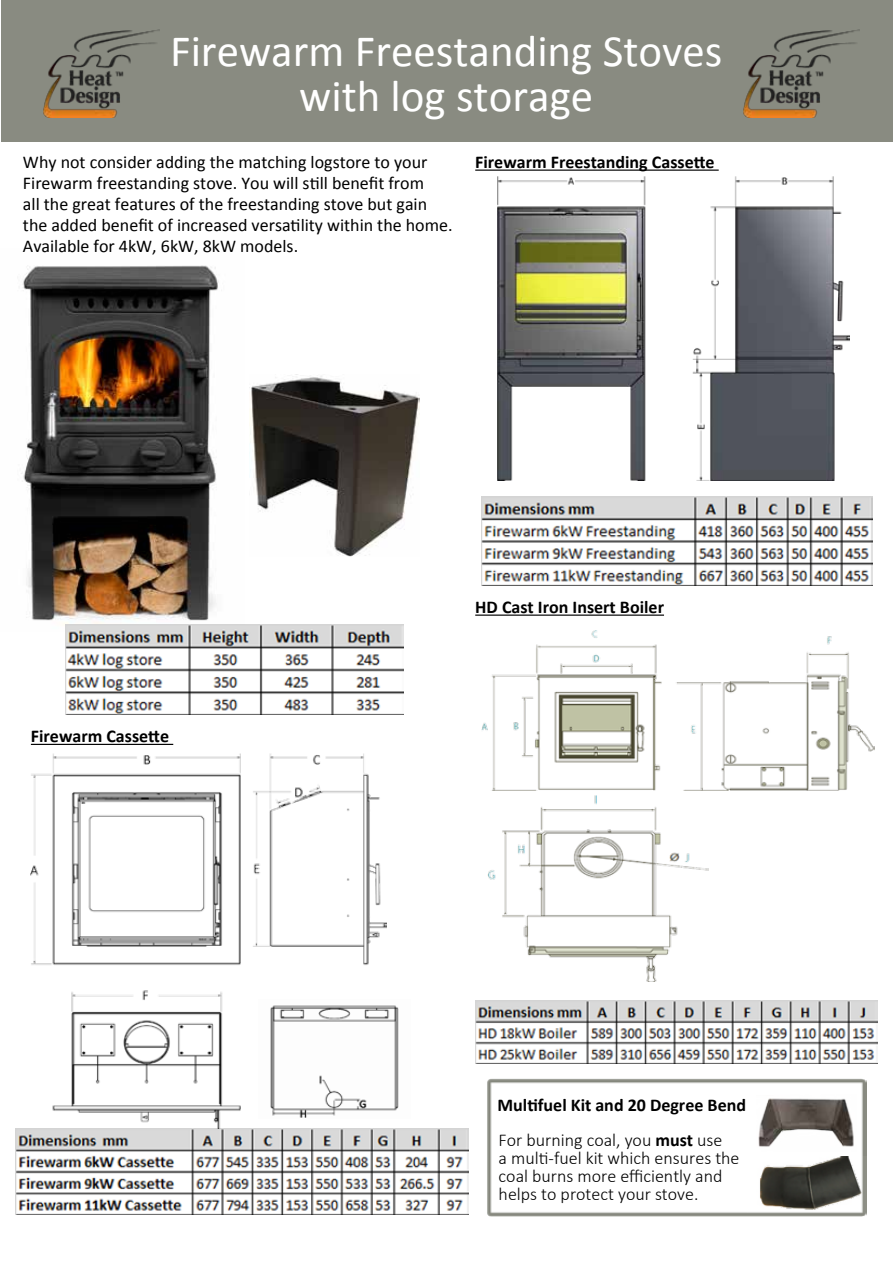
<style>
.page{position:relative;width:893px;height:1263px;background:#fff}
.page>*{position:absolute;margin:0;border:0;box-sizing:border-box;transform-origin:0 0}
.t1{font:45px/45px "Calibri";color:#fff;text-align:center}
.t2{font:18px/21px "Calibri";color:#000}
.t3{font:300 18px/18px "Calibri";color:#000}
.t4{font:700 18px "Calibri";color:#000}
.s1{font-weight:700}
</style>
<div class="page">
<img style="left:387px;top:1005px;width:12px;height:106px">
<img style="left:249px;top:376px;width:170px;height:181px">
<img style="left:481px;top:497px;width:391px;height:89px">
<img style="left:487px;top:1079px;width:379px;height:138px">
<img style="left:21px;top:265px;width:198px;height:360px">
<img style="left:747px;top:1156px;width:120px;height:56px">
<img style="left:756px;top:1095px;width:100px;height:56px">
<div style="left:1px;top:0;width:892px;height:142px;background:#898b81"></div>
<img style="left:43px;top:29px;width:116px;height:88px">
<img style="left:743px;top:29px;width:116px;height:88px">
<hr style="left:475px;top:170px;width:244px;height:1px;background:#000">
<hr style="left:475px;top:614px;width:189px;height:2px;background:#000">
<hr style="left:31px;top:744px;width:142px;height:1px;background:#000">
<img style="left:481px;top:630px;width:393px;height:160px">
<img style="left:487px;top:795px;width:222px;height:186px">
<img style="left:475px;top:1000px;width:402px;height:63px">
<img style="left:65px;top:624px;width:338px;height:90px">
<img style="left:16px;top:1128px;width:453px;height:86px">
<img style="left:497px;top:176px;width:352px;height:304px">
<img style="left:31px;top:754px;width:356px;height:374px">
<h1 class="t1" style="left:170px;top:27px;width:554px">Firewarm Freestanding Stoves with log storage</h1>
<p class="t2" style="left:23px;top:151px;width:431px">Why not consider adding the matching logstore to your Firewarm freestanding stove. You will still benefit from<br>all the great features of the freestanding stove but gain the added benefit of increased versatility within the home.<br>Available for 4kW, 6kW, 8kW models.</p>
<p class="t4" style="left:475px;top:149px;width:241px">Firewarm Freestanding Cassette</p>
<p class="t4" style="left:31px;top:724px;width:140px">Firewarm Cassette</p>
<p class="t4" style="left:475px;top:594px;width:190px">HD Cast Iron Insert Boiler</p>
<p class="t4" style="left:497px;top:1093px;width:250px">Multifuel Kit and 20 Degree Bend</p>
<p class="t3" style="left:499px;top:1131px;width:242px">For burning coal, you <span class="s1">must</span> use<br>a multi-fuel kit which ensures the coal burns more efficiently and helps to protect your stove.</p>
</div>
